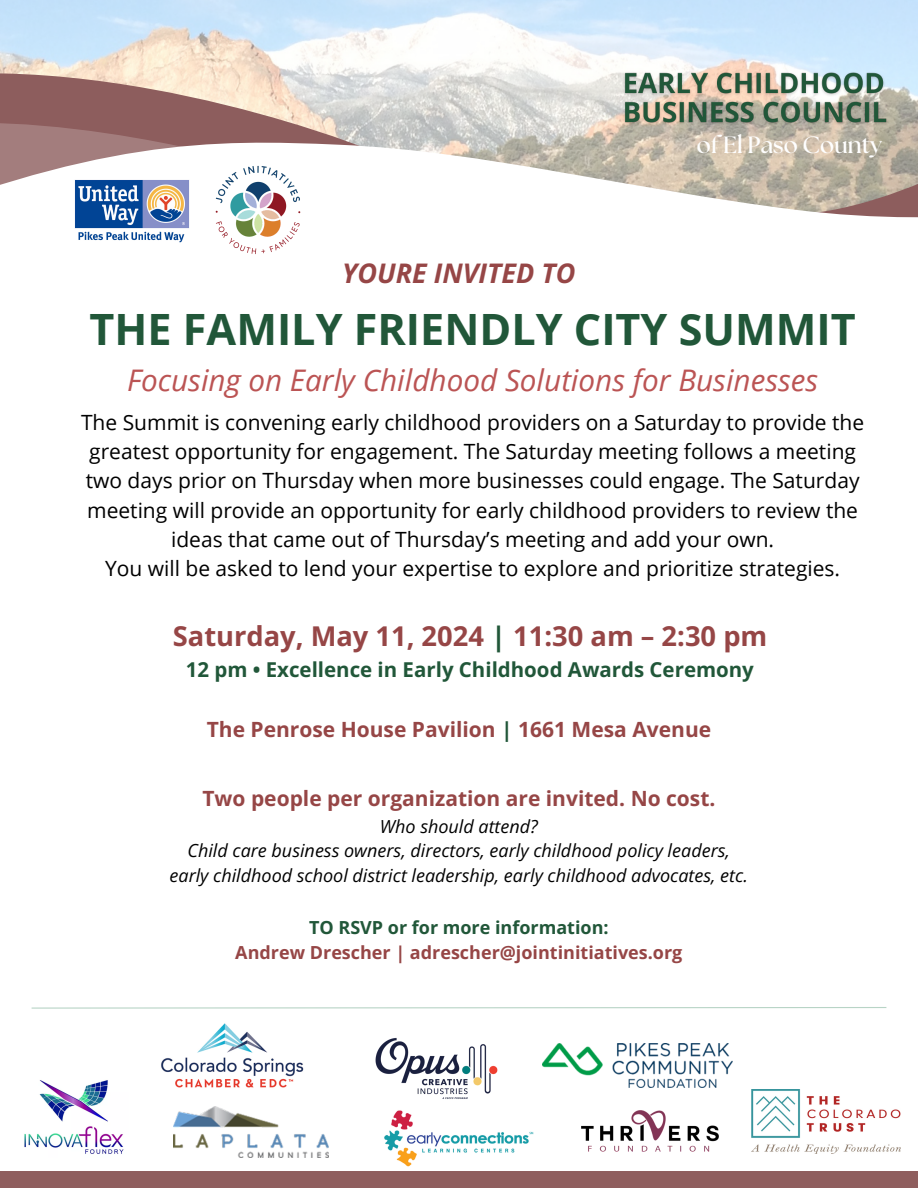
<style>
.page{position:relative;width:918px;height:1188px;background:#fff}
.page>*{position:absolute;margin:0;border:0;box-sizing:border-box;transform-origin:0 0}
.t1{font:700 43.2px "Open Sans";color:#215739}
.t2{font:italic 29.7px "Open Sans";color:#bb5454}
.t3{font:700 27.3px "Open Sans";color:#964646}
.t4{font:italic 700 27px "Open Sans";color:#964646}
.t5{font:700 23.55px "The Seasons";color:#fff}
.t6{font:21px/29.2px "Open Sans";color:#000;text-align:center}
.t7{font:700 21px "Open Sans";color:#964646}
.t8{font:700 20.4px "Open Sans";color:#215739}
.t9{font:italic 18px "Open Sans";color:#000}
.t10{font:700 18px/24.8px "Open Sans";color:#964646;text-align:center}
.s1{color:#215739}
</style>
<div class="page">
<img style="left:0;top:0;width:918px;height:82px">
<svg style="left:0;top:17px;width:365px;height:65px"></svg>
<svg style="left:560px;top:24px;width:358px;height:58px;fill:#cfe9fd"></svg>
<svg style="left:0;top:82px;width:918px;height:136px"></svg>
<div style="left:0;top:1171px;width:918px;height:17px;background:#8f5e5e"></div>
<img style="left:161px;top:1023px;width:143px;height:65px">
<img style="left:542px;top:1044px;width:190px;height:44px">
<img style="left:581px;top:1111px;width:137px;height:41px">
<img style="left:24px;top:1080px;width:100px;height:74px">
<img style="left:375px;top:1038px;width:123px;height:61px">
<img style="left:174px;top:1106px;width:154px;height:51px">
<img style="left:752px;top:1090px;width:148px;height:64px">
<img style="left:74px;top:180px;width:115px;height:63px">
<img style="left:211px;top:161px;width:93px;height:94px">
<img style="left:384px;top:1110px;width:150px;height:57px">
<img style="left:620px;top:65px;width:272px;height:65px">
<svg style="left:31px;top:1007px;width:856px;height:2px"></svg>
<p class="t4" style="left:342px;top:255px;width:235px">YOURE INVITED TO</p>
<p class="t5" style="left:697px;top:134px;width:187px">of El Paso County</p>
<h6 class="t1" style="left:90px;top:299px;width:768px">THE FAMILY FRIENDLY CITY SUMMIT</h6>
<h6 class="t2" style="left:127px;top:359px;width:693px">Focusing on Early Childhood Solutions for Businesses</h6>
<p class="t6" style="left:81px;top:407px;width:785px">The Summit is convening early childhood providers on a Saturday to provide the greatest opportunity for engagement. The Saturday meeting follows a meeting two days prior on Thursday when more businesses could engage. The Saturday meeting will provide an opportunity for early childhood providers to review the ideas that came out of Thursday’s meeting and add your own.<br>You will be asked to lend your expertise to explore and prioritize strategies.</p>
<p class="t3" style="left:173px;top:617px;width:596px">Saturday, May 11, 2024 <span class="s1">|</span> 11:30 am – 2:30 pm</p>
<p class="t8" style="left:186px;top:655px;width:570px">12 pm • Excellence in Early Childhood Awards Ceremony</p>
<p class="t7" style="left:207px;top:715px;width:506px">The Penrose House Pavilion <span class="s1">|</span> 1661 Mesa Avenue</p>
<p class="t7" style="left:202px;top:783px;width:515px">Two people per organization are invited. No cost.</p>
<p class="t9" style="left:380px;top:813px;width:160px">Who should attend?</p>
<p class="t9" style="left:187px;top:838px;width:544px">Child care business owners, directors, early childhood policy leaders,</p>
<p class="t9" style="left:170px;top:863px;width:580px">early childhood school district leadership, early childhood advocates, etc.</p>
<p class="t10" style="left:235px;top:915px;width:449px"><span class="s1">TO RSVP or for more information:<br></span>Andrew Drescher | adrescher@jointinitiatives.org</p>
</div>
